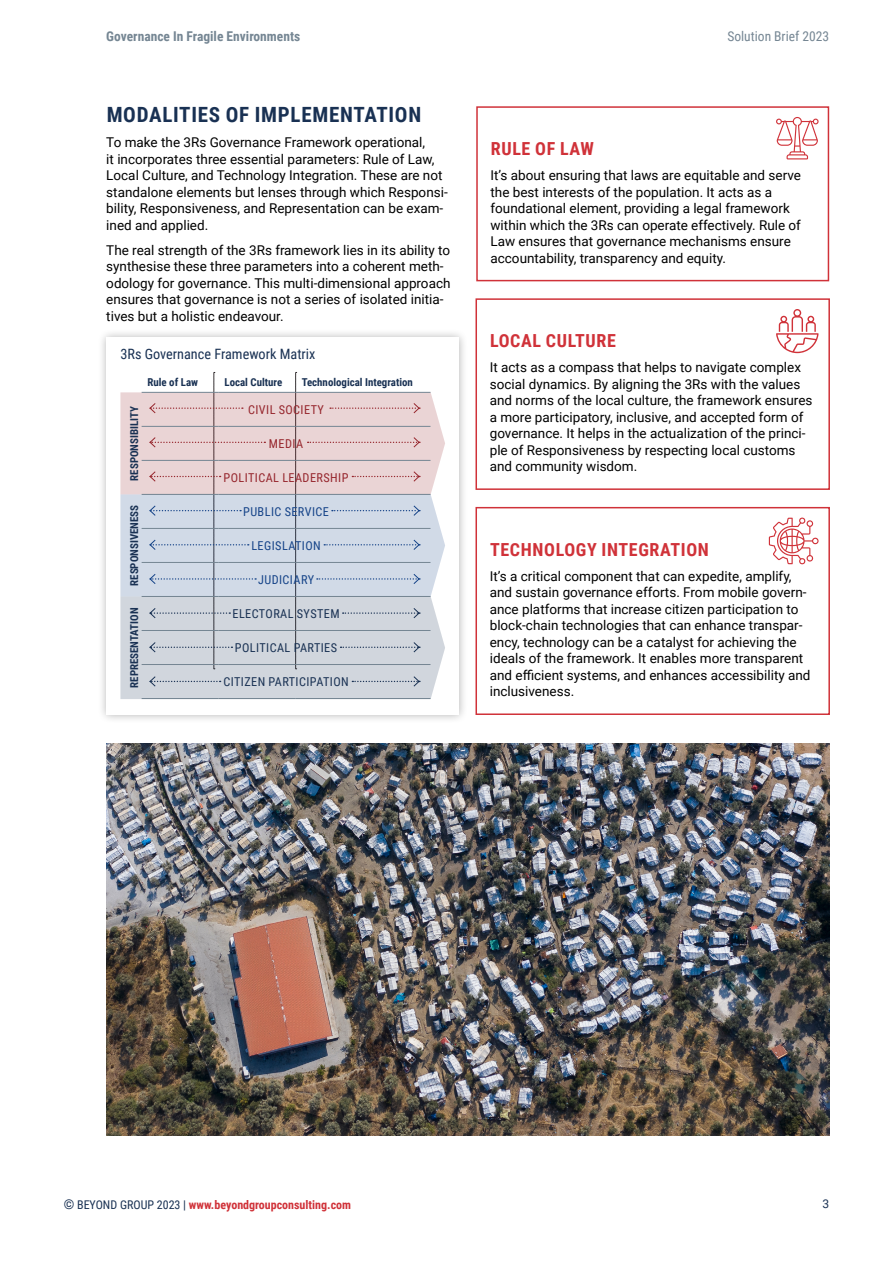
<style>
.page{position:relative;width:893px;height:1263px;background:#fff}
.page>*{position:absolute;margin:0;border:0;box-sizing:border-box;transform-origin:0 0}
.t1{font:700 21px "Roboto Condensed";letter-spacing:.035em;color:#193153}
.t2{font:700 18px "Roboto Condensed";letter-spacing:.035em;color:#d03239}
.t3{font:14.25px "Roboto Condensed";color:#193153}
.t4{font:13.5px/16.5px "Roboto";color:#000}
.t5{font:700 13.5px "Roboto Condensed";color:#758693}
.t6{font:13.5px "Roboto Condensed";color:#758693}
.t7{font:12.3px "Roboto Condensed";letter-spacing:.035em;color:#193153}
.t8{font:12.3px "Roboto Condensed";letter-spacing:.035em;color:#96262d}
.t9{font:12.3px "Roboto Condensed";letter-spacing:.035em;color:#154388}
.t10{font:700 12px "Roboto Condensed";color:#d03239}
.t11{font:12px "Roboto";color:#193153}
.t12{font:700 10.95px "Roboto Condensed";color:#193153}
.s1{font-weight:400;font-size:13.5px;color:#193153}
.s2{font-weight:400;color:#193153}
</style>
<div class="page">
<div style="left:97px;top:328px;width:371px;height:396px;background:#000;opacity:.3"></div>
<div style="left:106px;top:338px;width:353px;height:377px;background:#fff"></div>
<div style="left:476px;top:106px;width:353px;height:175px;border:2px solid #d03239"></div>
<div style="left:475px;top:298px;width:355px;height:192px;border:2px solid #d03239"></div>
<div style="left:475px;top:507px;width:355px;height:208px;border:2px solid #d03239"></div>
<img style="left:106px;top:743px;width:724px;height:392px">
<svg style="left:120px;top:372px;width:325px;height:327px;background:#d8d6dd"></svg>
<svg style="left:776px;top:309px;width:43px;height:44px"></svg>
<svg style="left:769px;top:517px;width:50px;height:48px"></svg>
<svg style="left:776px;top:117px;width:43px;height:42px"></svg>
<p class="t5" style="left:106px;top:27px;width:196px">Governance In Fragile Environments</p>
<p class="t6" style="left:727px;top:27px;width:103px">Solution Brief 2023</p>
<h1 class="t1" style="left:107px;top:100px;width:316px">MODALITIES OF IMPLEMENTATION</h1>
<p class="t4" style="left:106px;top:134px;width:343px">To make the 3Rs Governance Framework operational,<br>it incorporates three essential parameters: Rule of Law, Local Culture, and Technology Integration. These are not standalone elements but lenses through which Responsi&shy;bility, Responsiveness, and Representation can be exam&shy;ined and applied.</p>
<p class="t4" style="left:106px;top:241px;width:346px">The real strength of the 3Rs framework lies in its ability to synthesise these three parameters into a coherent meth&shy;odology for governance. This multi-dimensional approach ensures that governance is not a series of isolated initia&shy;tives but a holistic endeavour.</p>
<p class="t3" style="left:120px;top:344px;width:196px">3Rs Governance Framework Matrix</p>
<p class="t12" style="left:127px;top:481px;width:76px;rotate:-90deg">RESPONSIBILITY</p>
<p class="t12" style="left:127px;top:586px;width:82px;rotate:-90deg">RESPONSIVENESS</p>
<p class="t12" style="left:127px;top:688px;width:81px;rotate:-90deg">REPRESENTATION</p>
<p class="t12" style="left:147px;top:375px;width:52px">Rule of Law</p>
<p class="t12" style="left:225px;top:375px;width:59px">Local Culture</p>
<p class="t12" style="left:302px;top:375px;width:113px">Technological Integration</p>
<p class="t8" style="left:248px;top:401px;width:78px">CIVIL SOCIETY</p>
<p class="t8" style="left:269px;top:435px;width:36px">MEDIA</p>
<p class="t8" style="left:224px;top:469px;width:126px">POLITICAL LEADERSHIP</p>
<p class="t9" style="left:243px;top:503px;width:87px">PUBLIC SERVICE</p>
<p class="t9" style="left:251px;top:537px;width:71px">LEGISLATION</p>
<p class="t9" style="left:258px;top:571px;width:58px">JUDICIARY</p>
<p class="t7" style="left:232px;top:605px;width:109px">ELECTORAL SYSTEM</p>
<p class="t7" style="left:235px;top:639px;width:104px">POLITICAL PARTIES</p>
<p class="t7" style="left:223px;top:673px;width:127px">CITIZEN PARTICIPATION</p>
<h2 class="t2" style="left:491px;top:136px;width:105px">RULE OF LAW</h2>
<p class="t4" style="left:490px;top:167px;width:312px">It’s about ensuring that laws are equitable and serve the best interests of the population. It acts as a foundational element, providing a legal framework within which the 3Rs can operate effectively. Rule of Law ensures that governance mechanisms ensure accountability, transparency and equity.</p>
<h2 class="t2" style="left:490px;top:328px;width:127px">LOCAL CULTURE</h2>
<p class="t4" style="left:490px;top:359px;width:324px">It acts as a compass that helps to navigate complex social dynamics. By aligning the 3Rs with the values and norms of the local culture, the framework ensures a more participatory, inclusive, and accepted form of governance. It helps in the actualization of the princi&shy;ple of Responsiveness by respecting local customs and community wisdom.</p>
<h2 class="t2" style="left:490px;top:537px;width:220px">TECHNOLOGY INTEGRATION</h2>
<p class="t4" style="left:490px;top:567px;width:322px">It’s a critical component that can expedite, amplify, and sustain governance efforts. From mobile govern&shy;ance platforms that increase citizen participation to block-chain technologies that can enhance transpar&shy;ency, technology can be a catalyst for achieving the ideals of the framework. It enables more transparent and efficient systems, and enhances accessibility and inclusiveness.</p>
<p class="t10" style="left:64px;top:1197px;width:289px"><span class="s1">©</span> <span class="s2">BEYOND GROUP 2023 |</span> www.beyondgroupconsulting.com</p>
<p class="t11" style="left:822px;top:1195px;width:8px">3</p>
</div>
